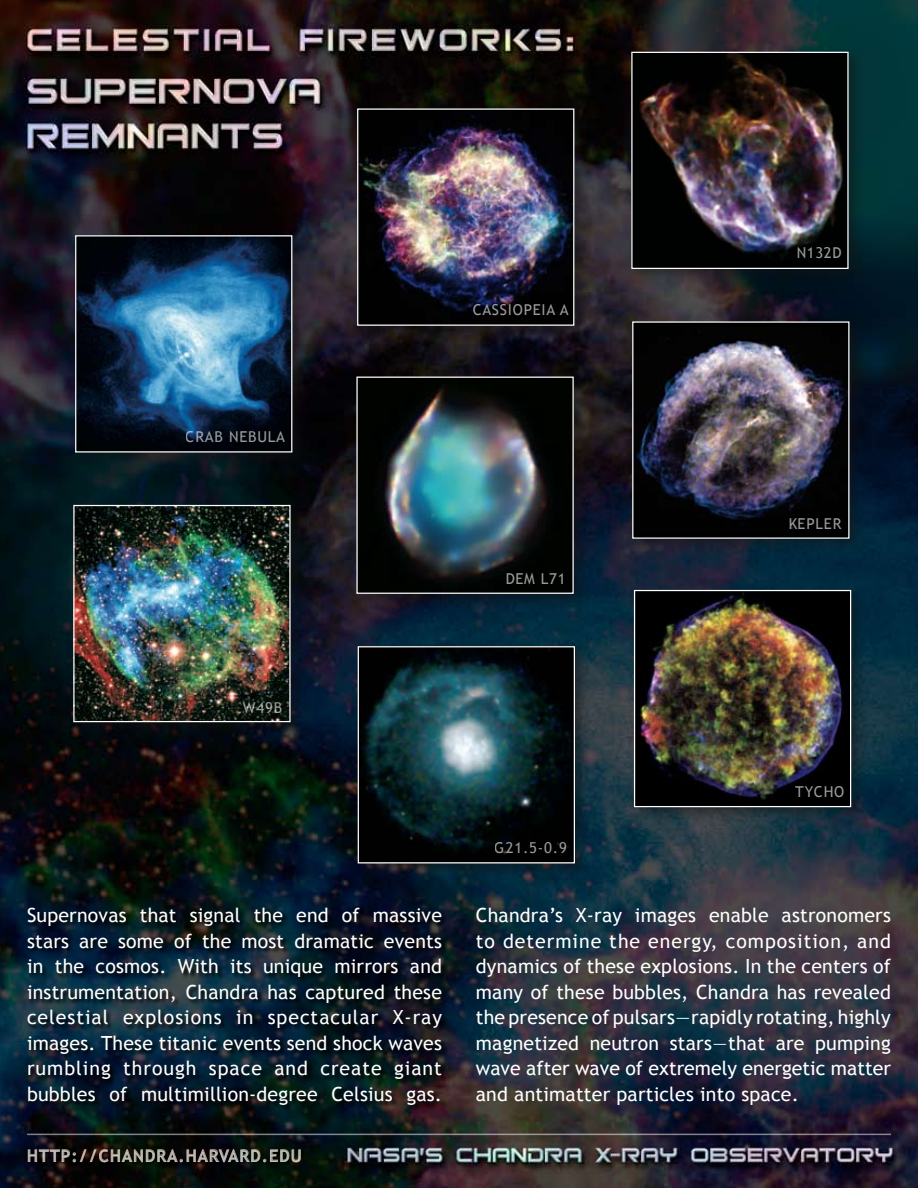
<style>
.page{position:relative;width:918px;height:1188px;background:#fff}
.page>*{position:absolute;margin:0;border:0;box-sizing:border-box;transform-origin:0 0}
.t1{font:19.5px/25.5px "Trebuchet MS";letter-spacing:.01em;color:#fff;text-align:justify}
.t2{font:16.5px "Trebuchet MS";letter-spacing:.08em;color:#fff}
.t3{font:15px "Trebuchet MS";letter-spacing:.05em;color:#fff}
</style>
<div class="page">
<img style="left:0;top:0;width:918px;height:1188px">
<svg style="left:27px;top:908px;width:422px;height:203px;background:#0b1b28"></svg>
<hr style="left:27px;top:1134px;width:864px;height:1px;background:#fff">
<div style="left:351px;top:371px;width:238px;height:238px;background:#121212;opacity:.51"></div>
<img style="left:358px;top:379px;width:214px;height:213px">
<div style="left:356px;top:377px;width:218px;height:217px;border:1px solid #fff"></div>
<div style="left:626px;top:46px;width:238px;height:238px;background:#121212;opacity:.51"></div>
<img style="left:633px;top:54px;width:214px;height:213px">
<div style="left:631px;top:52px;width:218px;height:217px;border:1px solid #fff"></div>
<div style="left:352px;top:641px;width:238px;height:238px;background:#121212;opacity:.51"></div>
<img style="left:360px;top:648px;width:213px;height:213px">
<div style="left:358px;top:646px;width:217px;height:217px;border:1px solid #fff"></div>
<div style="left:628px;top:584px;width:238px;height:238px;background:#121212;opacity:.51"></div>
<img style="left:636px;top:592px;width:213px;height:213px">
<div style="left:634px;top:590px;width:217px;height:217px;border:1px solid #fff"></div>
<div style="left:627px;top:316px;width:238px;height:238px;background:#121212;opacity:.51"></div>
<div style="left:633px;top:322px;width:216px;height:216px;background:#000"></div>
<img style="left:636px;top:331px;width:211px;height:198px">
<div style="left:68px;top:499px;width:238px;height:238px;background:#121212;opacity:.51"></div>
<img style="left:75px;top:507px;width:214px;height:213px">
<div style="left:73px;top:505px;width:218px;height:217px;border:1px solid #fff"></div>
<svg style="left:243px;top:703px;width:47px;height:19px"></svg>
<div style="left:69px;top:230px;width:239px;height:238px;background:#121212;opacity:.51"></div>
<img style="left:77px;top:237px;width:213px;height:214px">
<div style="left:75px;top:235px;width:217px;height:218px;border:1px solid #fff"></div>
<div style="left:351px;top:103px;width:239px;height:238px;background:#121212;opacity:.51"></div>
<img style="left:359px;top:111px;width:213px;height:212px">
<div style="left:357px;top:108px;width:217px;height:218px;border:1px solid #fff"></div>
<div style="left:28px;top:1149px;width:277px;height:17px;background:#000;opacity:.75"></div>
<svg style="left:28px;top:1149px;width:273px;height:13px;background:#413b32"></svg>
<p class="t3" style="left:186px;top:428px;width:101px">crab nebula</p>
<p class="t3" style="left:243px;top:699px;width:41px">w49b</p>
<p class="t3" style="left:473px;top:301px;width:97px">Cassiopeia a</p>
<p class="t3" style="left:506px;top:570px;width:62px">DEM L71</p>
<p class="t3" style="left:495px;top:839px;width:73px">G21.5-0.9</p>
<p class="t3" style="left:796px;top:244px;width:47px">N132D</p>
<p class="t3" style="left:788px;top:515px;width:55px">Kepler</p>
<p class="t3" style="left:795px;top:783px;width:51px">Tycho</p>
<p class="t1" style="left:27px;top:903px;width:417px">Supernovas that signal the end of massive stars are some of the most dramatic events in the cosmos. With its unique mirrors and instrumentation, Chandra has captured these celestial explosions in spectacular X-ray images. These titanic events send shock waves rumbling through space and create giant bubbles of multimillion-degree Celsius gas.</p>
<p class="t1" style="left:476px;top:903px;width:417px">Chandra’s X-ray images enable astronomers to determine the energy, composition, and dynamics of these explosions. In the centers of many of these bubbles, Chandra has revealed the presence of pulsars—rapidly rotating, highly magnetized neutron stars—that are pumping wave after wave of extremely energetic matter and antimatter particles into space.</p>
<p class="t2" style="left:27px;top:1146px;width:276px">http://chandra.harvard.edu</p>
</div>
